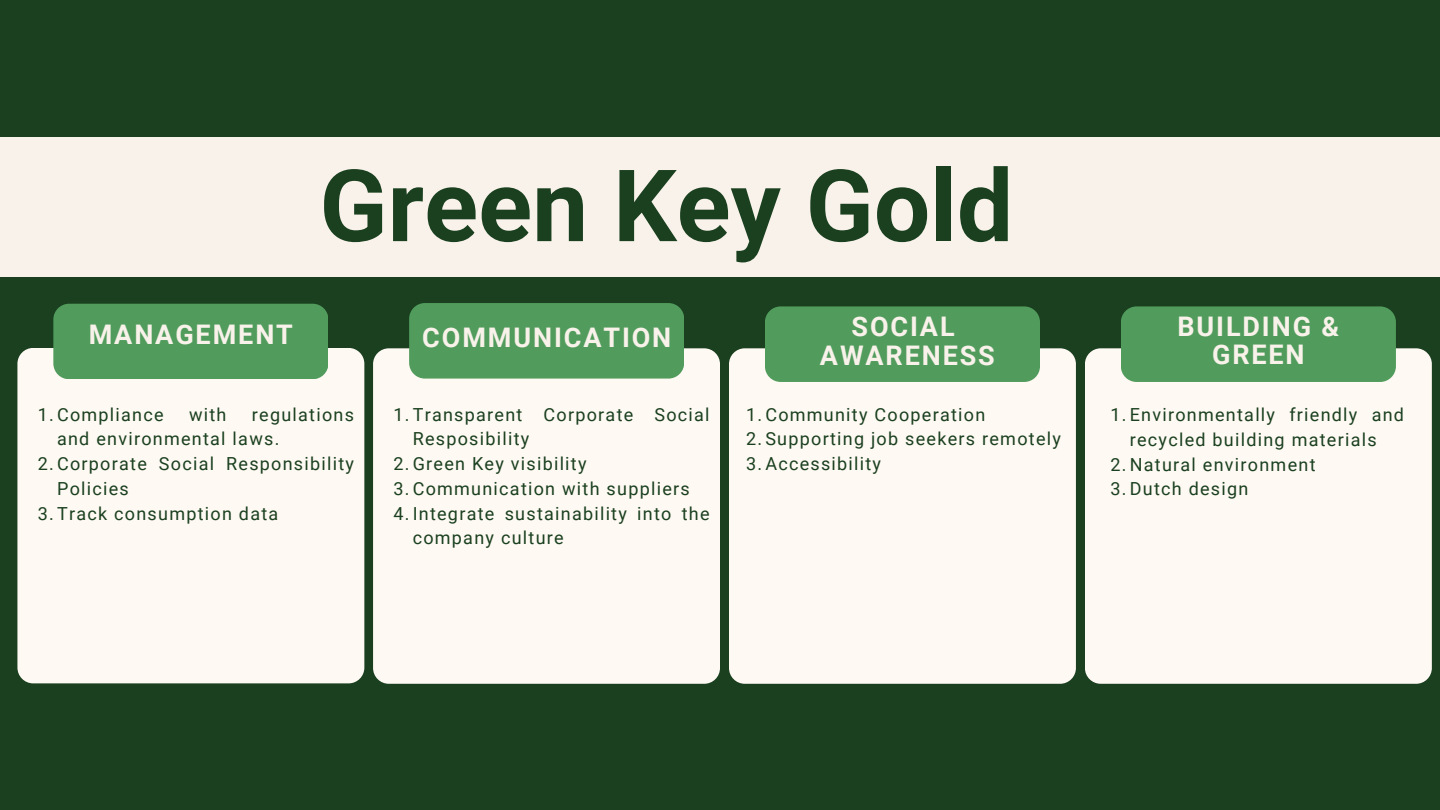
<style>
.page{position:relative;width:1440px;height:810px;background:#1a401f}
.page>*{position:absolute;margin:0;border:0;box-sizing:border-box;transform-origin:0 0}
.t1{font:700 100px "Roboto";color:#1a401f}
.t2{font:700 27px/28.5px "Roboto";letter-spacing:.07em;color:#f8f2ea;text-align:center}
.t3{font:18px/24.8px "Roboto";letter-spacing:.07em;color:#1a401f}
</style>
<div class="page">
<div style="left:0;top:137px;width:1440px;height:140px;background:#f8f2ea"></div>
<div style="left:17px;top:348px;width:347px;height:335px;background:#fff9f3;border-radius:16px"></div>
<div style="left:53px;top:304px;width:275px;height:75px;background:#519c5c;border-radius:16px"></div>
<div style="left:729px;top:348px;width:347px;height:336px;background:#fff9f3;border-radius:16px"></div>
<div style="left:765px;top:306px;width:275px;height:76px;background:#519c5c;border-radius:16px"></div>
<div style="left:373px;top:348px;width:347px;height:336px;background:#fff9f3;border-radius:16px"></div>
<div style="left:409px;top:303px;width:275px;height:76px;background:#519c5c;border-radius:16px"></div>
<div style="left:1085px;top:348px;width:347px;height:336px;background:#fff9f3;border-radius:16px"></div>
<div style="left:1121px;top:306px;width:275px;height:76px;background:#519c5c;border-radius:16px"></div>
<h2 class="t2" style="left:89px;top:321px;width:206px">MANAGEMENT</h2>
<h1 class="t1" style="left:320px;top:148px;width:695px">Green Key Gold</h1>
<h2 class="t2" style="left:422px;top:324px;width:251px">COMMUNICATION</h2>
<h2 class="t2" style="left:820px;top:313px;width:176px">SOCIAL<br>AWARENESS</h2>
<p class="t3" style="left:38px;top:402px;width:127px">1.Compliance</p>
<p class="t3" style="left:189px;top:402px;width:39px">with</p>
<p class="t3" style="left:252px;top:402px;width:104px">regulations</p>
<p class="t3" style="left:57px;top:427px;width:224px">and environmental laws.</p>
<p class="t3" style="left:38px;top:452px;width:318px">2.Corporate Social Responsibility</p>
<p class="t3" style="left:57px;top:476px;width:73px">Policies</p>
<p class="t3" style="left:38px;top:501px;width:242px">3.Track consumption data</p>
<p class="t3" style="left:394px;top:402px;width:318px">1.Transparent Corporate Social</p>
<p class="t3" style="left:413px;top:427px;width:118px">Resposibility</p>
<p class="t3" style="left:394px;top:452px;width:195px">2.Green Key visibility</p>
<p class="t3" style="left:394px;top:476px;width:298px">3.Communication with suppliers</p>
<p class="t3" style="left:394px;top:501px;width:318px">4.Integrate sustainability into the</p>
<p class="t3" style="left:413px;top:526px;width:153px">company culture</p>
<p class="t3" style="left:746px;top:402px;width:316px">1.Community Cooperation<br>2.Supporting job seekers remotely<br>3.Accessibility</p>
<h2 class="t2" style="left:1177px;top:312px;width:163px">BUILDING &amp;<br>GREEN</h2>
<p class="t3" style="left:1111px;top:403px;width:295px">1.Environmentally friendly and</p>
<p class="t3" style="left:1130px;top:427px;width:248px">recycled building materials</p>
<p class="t3" style="left:1111px;top:452px;width:206px">2.Natural environment</p>
<p class="t3" style="left:1111px;top:477px;width:139px">3.Dutch design</p>
</div>
